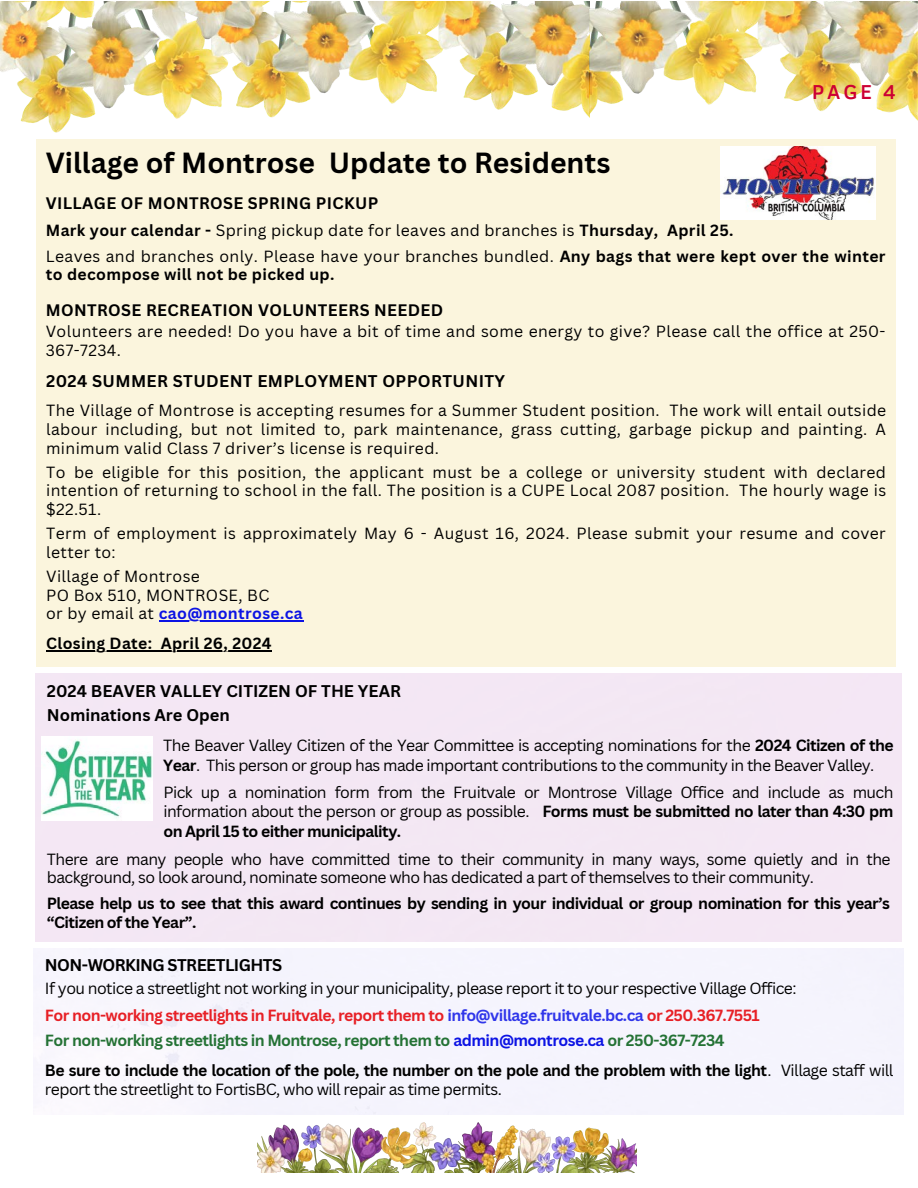
<style>
.page{position:relative;width:918px;height:1188px;background:#fff}
.page>*{position:absolute;margin:0;border:0;box-sizing:border-box;transform-origin:0 0}
.t1{font:700 28.35px "Canva Sans";color:#000}
.t2{font:500 20.7px "Clear Sans";color:#c03}
.t3{font:700 16.5px/23.4px "Canva Sans";color:#000}
.t4{font:700 16.5px "Canva Sans";letter-spacing:.025em;color:#000}
.t5{font:700 16.5px "Canva Sans";letter-spacing:-.035em;color:#000}
.t6{font:700 16.2px "Canva Sans";letter-spacing:.025em;color:#000}
.t7{font:15.75px/18.8px "Canva Sans";letter-spacing:-.035em;color:#000}
.t8{font:15.75px/18.8px "Canva Sans";letter-spacing:.025em;color:#000}
.t9{font:700 15.75px/18.8px "Canva Sans";letter-spacing:-.035em;color:#000}
.t10{font:700 15.75px "Canva Sans";letter-spacing:.025em;color:#000}
.s1{font-weight:700}
.s2{font-weight:700;color:#0c13e4}
.s3{font-weight:700;color:#e72026}
.s4{font-weight:700;color:#3036ea}
.s5{color:#247235}
.s6{color:#0c13e4}
.s7{font-weight:400}
</style>
<div class="page">
<img style="left:0;top:1px;width:918px;height:132px">
<img style="left:41px;top:736px;width:112px;height:85px">
<img style="left:257px;top:1122px;width:379px;height:51px">
<div style="left:37px;top:139px;width:859px;height:528px;background:#fbf5dd"></div>
<img style="left:721px;top:146px;width:154px;height:73px">
<hr style="left:159px;top:621px;width:144px;height:1px;background:#0c13e4">
<hr style="left:46px;top:650px;width:107px;height:1px;background:#000">
<hr style="left:161px;top:650px;width:111px;height:1px;background:#000">
<h2 class="t2" style="left:812px;top:77px;width:85px">PAGE 4</h2>
<h1 class="t1" style="left:46px;top:143px;width:566px">Village of Montrose Update to Residents</h1>
<p class="t6" style="left:46px;top:192px;width:334px">VILLAGE OF MONTROSE SPRING PICKUP</p>
<p class="t8" style="left:46px;top:217px;width:841px;line-height:25.5px"><span class="s1">Mark your calendar -</span> Spring pickup date for leaves and branches is <span class="s1">Thursday, April 25.<br></span>Leaves and branches only. Please have your branches bundled. <span class="s1">Any bags that were kept over the winter</span></p>
<p class="t10" style="left:46px;top:264px;width:290px">to decompose will not be picked up.</p>
<p class="t6" style="left:46px;top:299px;width:399px">MONTROSE RECREATION VOLUNTEERS NEEDED</p>
<p class="t8" style="left:46px;top:321px;width:841px">Volunteers are needed! Do you have a bit of time and some energy to give? Please call the office at 250-<br>367-7234.</p>
<p class="t4" style="left:46px;top:370px;width:461px">2024 SUMMER STUDENT EMPLOYMENT OPPORTUNITY</p>
<p class="t7" style="left:46px;top:401px;width:842px;text-align:justify">The Village of Montrose is accepting resumes for a Summer Student position. The work will entail outside labour including, but not limited to, park maintenance, grass cutting, garbage pickup and painting. A minimum valid Class 7 driver’s license is required.</p>
<p class="t7" style="left:46px;top:462px;width:842px;text-align:justify">To be eligible for this position, the applicant must be a college or university student with declared intention of returning to school in the fall. The position is a CUPE Local 2087 position. The hourly wage is $22.51.</p>
<p class="t8" style="left:46px;top:524px;width:841px">Term of employment is approximately May 6 - August 16, 2024. Please submit your resume and cover letter to:</p>
<p class="t8" style="left:46px;top:566px;width:258px">Village of Montrose<br>PO Box 510, MONTROSE, BC<br>or by email at <span class="s2">cao@montrose.ca</span></p>
<p class="t10" style="left:46px;top:632px;width:227px">Closing Date: April 26, 2024</p>
<p class="t3" style="left:47px;top:679px;width:356px">2024 BEAVER VALLEY CITIZEN OF THE YEAR<br>Nominations Are Open</p>
<p class="t7" style="left:163px;top:735px;width:732px;line-height:19.5px">The Beaver Valley Citizen of the Year Committee is accepting nominations for the <span class="s1">2024 Citizen of the<br>Year</span>. This person or group has made important contributions to the community in the Beaver Valley.</p>
<p class="t7" style="left:163px;top:782px;width:732px;line-height:19.5px;text-align:justify">Pick up a nomination form from the Fruitvale or Montrose Village Office and include as much information about the person or group as possible. <span class="s1">Forms must be submitted no later than 4:30 pm on April 15 to either municipality.</span></p>
<p class="t7" style="left:47px;top:849px;width:845px">There are many people who have committed time to their community in many ways, some quietly and in the background, so look around, nominate someone who has dedicated a part of themselves to their community.</p>
<p class="t9" style="left:47px;top:894px;width:845px">Please help us to see that this award continues by sending in your individual or group nomination for this year’s “Citizen of the Year”.</p>
<p class="t5" style="left:45px;top:954px;width:239px">NON-WORKING STREETLIGHTS</p>
<p class="t7" style="left:45px;top:974px;width:753px;line-height:26.8px">If you notice a streetlight not working in your municipality, please report it to your respective Village Office:<br><span class="s3">For non-working streetlights in Fruitvale, report them to</span> <span class="s4">info@village.fruitvale.bc.ca</span> <span class="s3">or 250.367.7551</span></p>
<p class="t9" style="left:45px;top:1024px;width:850px;line-height:30.5px"><span class="s5">For non-working streetlights in Montrose, report them to</span> <span class="s6">admin@montrose.ca</span> <span class="s5">or 250-367-7234<br></span>Be sure to include the location of the pole, the number on the pole and the problem with the light<span class="s7">. Village staff will</span></p>
<p class="t7" style="left:45px;top:1079px;width:458px">report the streetlight to FortisBC, who will repair as time permits.</p>
</div>
